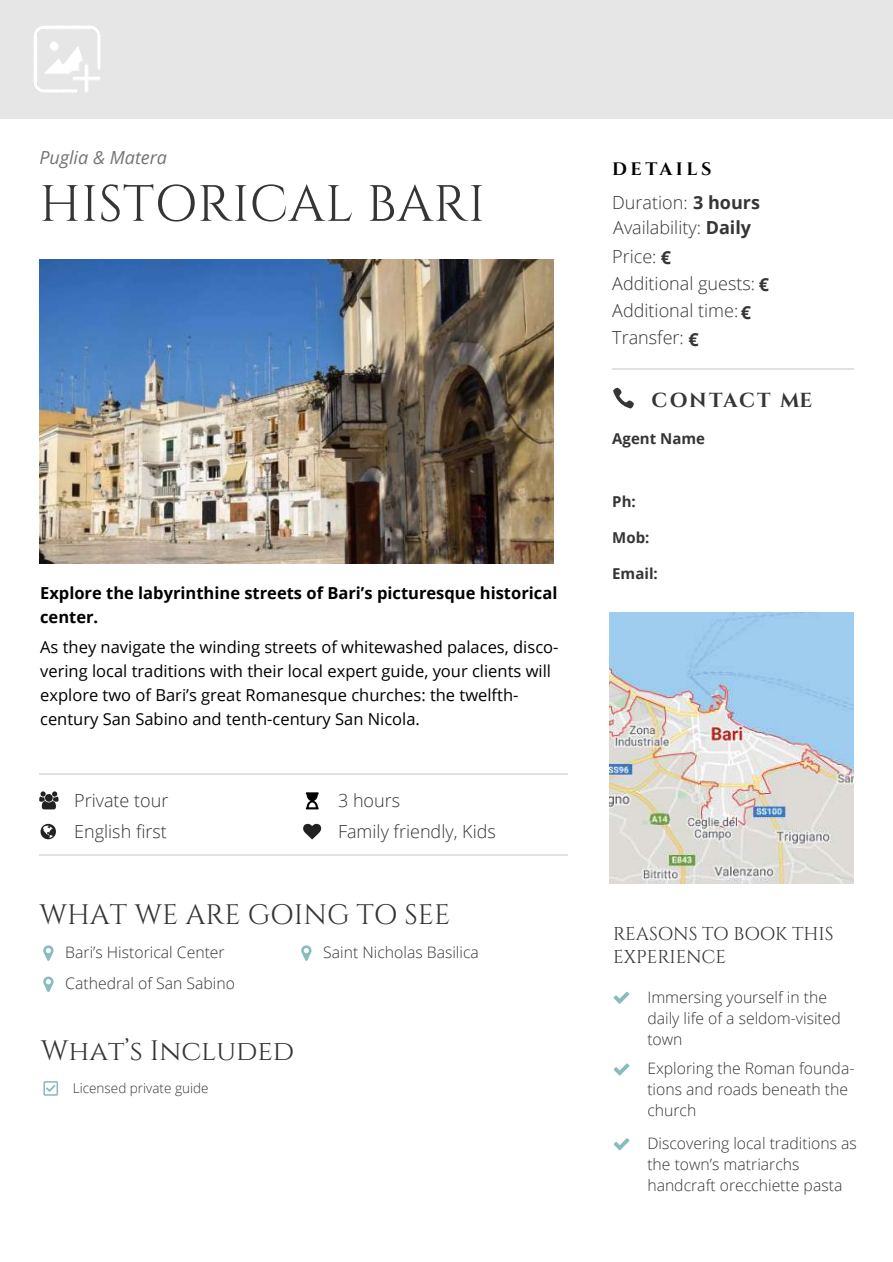
<style>
.page{position:relative;width:893px;height:1262px;background:#fff}
.page>*{position:absolute;margin:0;border:0;box-sizing:border-box;transform-origin:0 0}
.t1{font:51px "Cinzel";letter-spacing:.005em;color:#353535}
.t2{font:28.2px "Cinzel";color:#353535}
.t3{font:700 20.25px "Cinzel";letter-spacing:.09em;color:#353535}
.t4{font:18.6px/22.2px "Cinzel";color:#353535}
.t5{font:300 18px/27px "Open Sans";color:#353535}
.t6{font:italic 18px "Open Sans";color:#747474}
.t7{font:700 18px "Cinzel";letter-spacing:.2em;color:#000}
.t8{font:16.5px/24px "Open Sans";color:#000}
.t9{font:700 16.5px/24px "Open Sans";color:#000}
.t10{font:300 15.75px/21px "Open Sans";color:#353535}
.t11{font:700 15px "Open Sans";color:#353535}
.t12{font:300 13.5px "Open Sans";color:#353535}
.s1{font-weight:700}
</style>
<div class="page">
<img style="left:40px;top:259px;width:513px;height:304px">
<div style="left:0;top:0;width:892px;height:118px;background:#e6e6e6"></div>
<svg style="left:43px;top:945px;width:11px;height:15px"></svg>
<svg style="left:301px;top:945px;width:10px;height:15px"></svg>
<svg style="left:43px;top:976px;width:11px;height:16px"></svg>
<hr style="left:612px;top:368px;width:241px;height:1px;background:#e1e1e1">
<svg style="left:613px;top:388px;width:20px;height:20px"></svg>
<svg style="left:613px;top:991px;width:16px;height:12px"></svg>
<svg style="left:613px;top:1063px;width:16px;height:12px"></svg>
<img style="left:609px;top:612px;width:244px;height:271px">
<img style="left:33px;top:25px;width:68px;height:68px">
<svg style="left:613px;top:1138px;width:16px;height:12px"></svg>
<svg style="left:43px;top:1081px;width:15px;height:14px"></svg>
<hr style="left:39px;top:773px;width:528px;height:1px;background:#e1e1e1">
<hr style="left:39px;top:854px;width:528px;height:1px;background:#e1e1e1">
<svg style="left:39px;top:791px;width:20px;height:18px"></svg>
<svg style="left:41px;top:824px;width:15px;height:15px"></svg>
<svg style="left:303px;top:824px;width:18px;height:15px"></svg>
<svg style="left:306px;top:792px;width:12px;height:17px"></svg>
<p class="t6" style="left:39px;top:145px;width:129px">Puglia &amp; Matera</p>
<h1 class="t1" style="left:39px;top:174px;width:447px">HISTORICAL BARI</h1>
<p class="t9" style="left:40px;top:580px;width:518px">Explore the labyrinthine streets of Bari’s picturesque historical center.</p>
<p class="t8" style="left:40px;top:634px;width:520px">As they navigate the winding streets of whitewashed palaces, disco&shy;vering local traditions with their local expert guide, your clients will explore two of Bari’s great Romanesque churches: the twelfth&shy;century San Sabino and tenth-century San Nicola.</p>
<p class="t5" style="left:74px;top:786px;width:96px">Private tour</p>
<p class="t5" style="left:338px;top:786px;width:64px">3 hours</p>
<p class="t5" style="left:74px;top:817px;width:94px">English first</p>
<p class="t5" style="left:338px;top:817px;width:159px">Family friendly, Kids</p>
<h2 class="t2" style="left:39px;top:898px;width:412px">WHAT WE ARE GOING TO SEE</h2>
<p class="t10" style="left:65px;top:941px;width:161px">Bari’s Historical Center</p>
<p class="t10" style="left:65px;top:972px;width:171px">Cathedral of San Sabino</p>
<h2 class="t2" style="left:41px;top:1034px;width:255px">What’s Included</h2>
<p class="t12" style="left:73px;top:1078px;width:137px">Licensed private guide</p>
<p class="t10" style="left:323px;top:941px;width:157px">Saint Nicholas Basilica</p>
<p class="t7" style="left:612px;top:157px;width:101px">DETAILS</p>
<p class="t5" style="left:612px;top:188px;width:149px">Duration: <span class="s1">3 hours</span></p>
<p class="t5" style="left:613px;top:214px;width:139px">Availability: <span class="s1">Daily</span></p>
<p class="t5" style="left:612px;top:242px;width:158px">Price: <span class="s1">€<br></span>Additional guests: <span class="s1">€<br></span>Additional time: <span class="s1">€<br></span>Transfer: <span class="s1">€</span></p>
<p class="t3" style="left:651px;top:388px;width:162px">CONTACT ME</p>
<p class="t11" style="left:612px;top:428px;width:94px">Agent Name</p>
<p class="t11" style="left:612px;top:491px;width:25px">Ph:</p>
<p class="t11" style="left:612px;top:527px;width:39px">Mob:</p>
<p class="t11" style="left:612px;top:563px;width:47px">Email:</p>
<p class="t4" style="left:613px;top:923px;width:222px">REASONS TO BOOK THIS<br>EXPERIENCE</p>
<p class="t10" style="left:647px;top:986px;width:195px">Immersing yourself in the daily life of a seldom-visited town</p>
<p class="t10" style="left:647px;top:1057px;width:208px">Exploring the Roman founda&shy;tions and roads beneath the church</p>
<p class="t10" style="left:647px;top:1132px;width:211px">Discovering local traditions as the town’s matriarchs handcraft orecchiette pasta</p>
</div>
